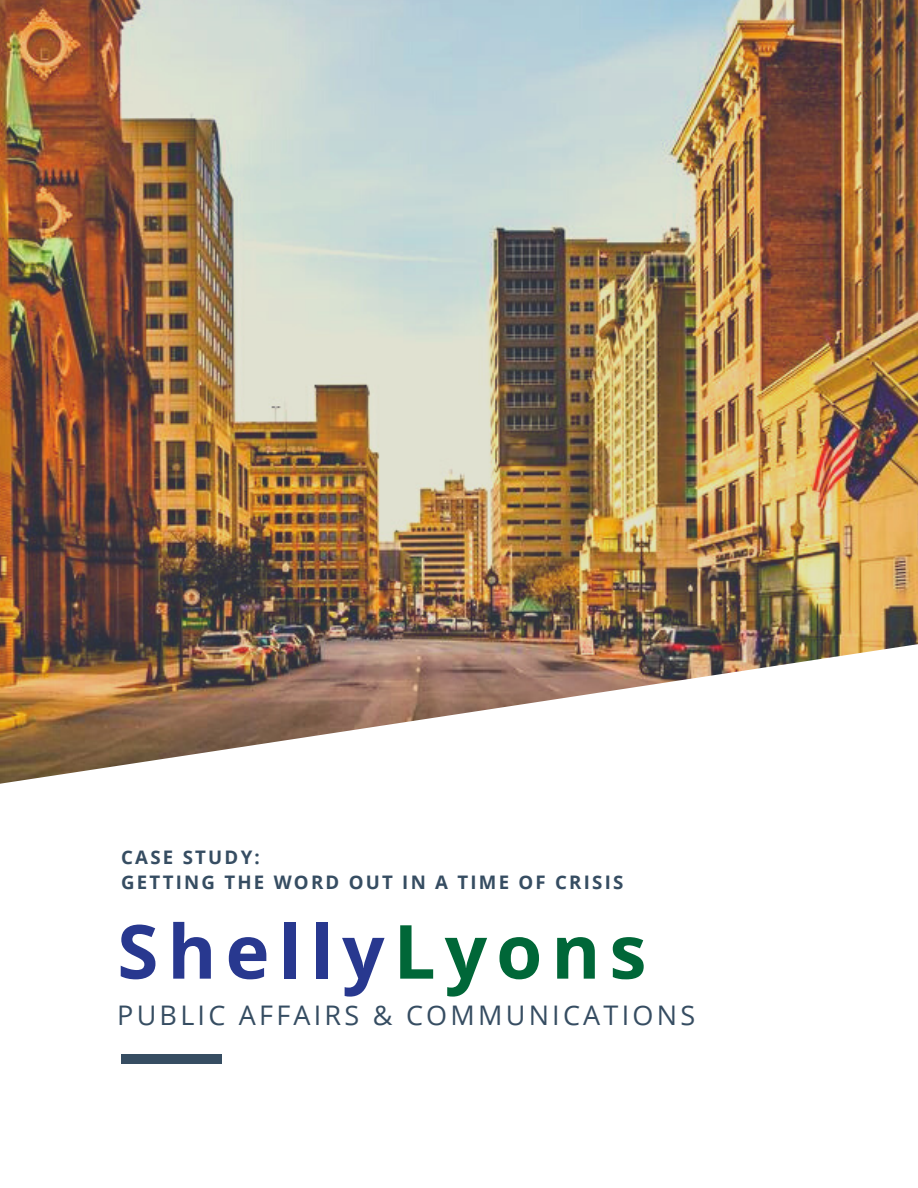
<style>
.page{position:relative;width:918px;height:1188px;background:#fff}
.page>*{position:absolute;margin:0;border:0;box-sizing:border-box;transform-origin:0 0}
.t1{font:700 74.7px "Open Sans";letter-spacing:.12em;color:#28388f}
.t2{font:27px "Open Sans";letter-spacing:.12em;color:#364d62}
.t3{font:700 18.6px/25.3px "Open Sans";letter-spacing:.12em;color:#364d62}
.s1{color:#006738}
</style>
<div class="page">
<img style="left:0;top:0;width:918px;height:784px">
<div style="left:121px;top:1055px;width:100px;height:9px;background:#364d62"></div>
<p class="t3" style="left:121px;top:844px;width:504px">CASE STUDY:<br>GETTING THE WORD OUT IN A TIME OF CRISIS</p>
<h1 class="t1" style="left:117px;top:899px;width:531px">Shelly<span class="s1">Lyons</span></h1>
<h2 class="t2" style="left:117px;top:996px;width:579px">PUBLIC AFFAIRS &amp; COMMUNICATIONS</h2>
</div>
